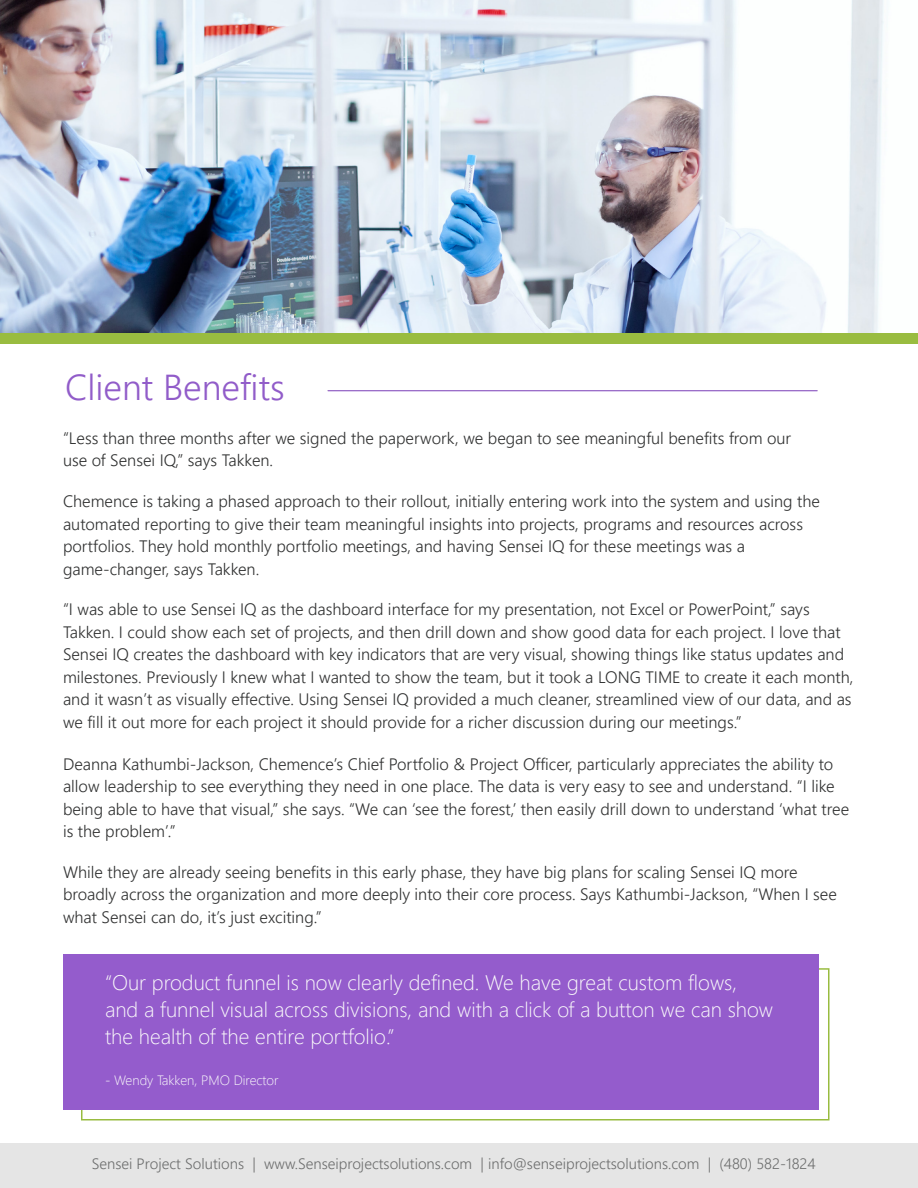
<style>
.page{position:relative;width:918px;height:1188px;background:#fff}
.page>*{position:absolute;margin:0;border:0;box-sizing:border-box;transform-origin:0 0}
.t1{font:300 36px "Segoe UI";color:#915cc9}
.t2{font:300 21px/27px "Segoe UI";color:#fbfbfb}
.t3{font:300 16.5px/22.5px "Segoe UI";color:#303131}
.t4{font:300 15px "Segoe UI";color:#6d6e6e}
.t5{font:300 13.5px "Segoe UI";color:#fbfbfb}
</style>
<div class="page">
<img style="left:0;top:0;width:884px;height:333px">
<div style="left:0;top:1143px;width:918px;height:45px;background:#e5e5e5"></div>
<hr style="left:328px;top:390px;width:490px;height:1px;background:#915cc9">
<div style="left:81px;top:968px;width:749px;height:152px;border:2px solid #99bc40"></div>
<div style="left:63px;top:954px;width:755px;height:155px;background:#945ccc"></div>
<div style="left:0;top:333px;width:918px;height:11px;background:#99bc40"></div>
<h1 class="t1" style="left:65px;top:354px;width:221px">Client Benefits</h1>
<p class="t3" style="left:63px;top:425px;width:730px">“Less than three months after we signed the paperwork, we began to see meaningful benefits from our use of Sensei IQ,” says Takken.</p>
<p class="t3" style="left:63px;top:488px;width:759px">Chemence is taking a phased approach to their rollout, initially entering work into the system and using the automated reporting to give their team meaningful insights into projects, programs and resources across portfolios. They hold monthly portfolio meetings, and having Sensei IQ for these meetings was a game-changer, says Takken.</p>
<p class="t3" style="left:63px;top:596px;width:792px">“I was able to use Sensei IQ as the dashboard interface for my presentation, not Excel or PowerPoint,” says Takken. I could show each set of projects, and then drill down and show good data for each project. I love that Sensei IQ creates the dashboard with key indicators that are very visual, showing things like status updates and milestones. Previously I knew what I wanted to show the team, but it took a LONG TIME to create it each month, and it wasn’t as visually effective. Using Sensei IQ provided a much cleaner, streamlined view of our data, and as we fill it out more for each project it should provide for a richer discussion during our meetings.”</p>
<p class="t3" style="left:63px;top:751px;width:788px">Deanna Kathumbi-Jackson, Chemence’s Chief Portfolio &amp; Project Officer, particularly appreciates the ability to allow leadership to see everything they need in one place. The data is very easy to see and understand. “I like being able to have that visual,” she says. “We can ‘see the forest,’ then easily drill down to understand ‘what tree is the problem’.”</p>
<p class="t3" style="left:63px;top:859px;width:775px">While they are already seeing benefits in this early phase, they have big plans for scaling Sensei IQ more broadly across the organization and more deeply into their core process. Says Kathumbi-Jackson, “When I see what Sensei can do, it’s just exciting.”</p>
<p class="t2" style="left:105px;top:967px;width:670px">“Our product funnel is now clearly defined. We have great custom flows, and a funnel visual across divisions, and with a click of a button we can show the health of the entire portfolio.”</p>
<p class="t5" style="left:105px;top:1067px;width:175px">- Wendy Takken, PMO Director</p>
<p class="t4" style="left:92px;top:1149px;width:726px">Sensei Project Solutions | www.Senseiprojectsolutions.com | info@senseiprojectsolutions.com | (480) 582-1824</p>
</div>
